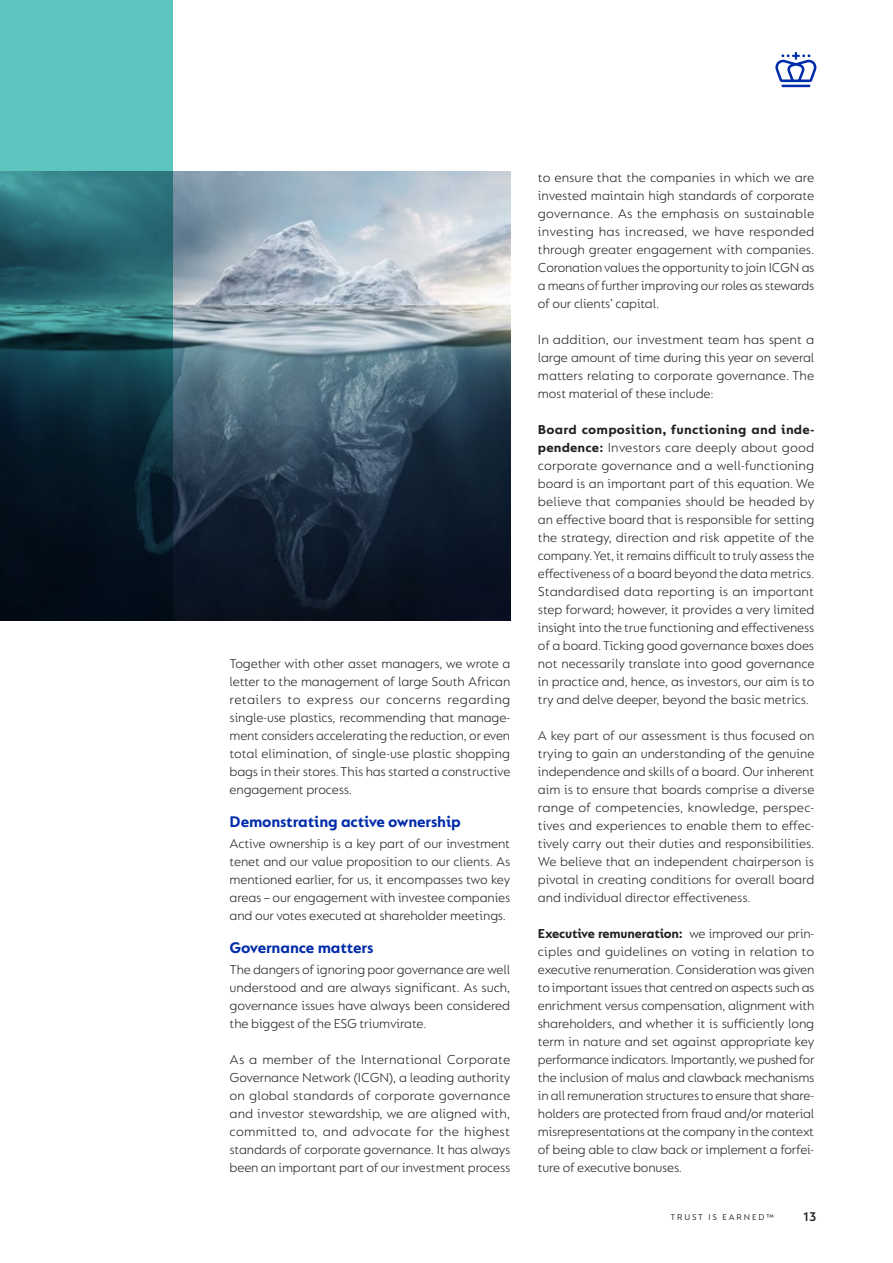
<style>
.page{position:relative;width:893px;height:1263px;background:#fff}
.page>*{position:absolute;margin:0;border:0;box-sizing:border-box;transform-origin:0 0}
.Subhead{font:700 16.5px "FS Lucas";letter-spacing:-.01em;color:#002baa}
.Body_Text{font:300 13.8px/18px "FS Lucas";letter-spacing:-.01em;color:#231f20;text-align:justify}
.t1{font:600 13.5px "FS Lucas";color:#231f20}
.t2{font:9px "FS Lucas";letter-spacing:.21em;color:#231f20}
.s1{font-weight:700}
</style>
<div class="page">
<svg style="left:775px;top:52px;width:42px;height:35px"></svg>
<img style="left:172px;top:172px;width:338px;height:449px">
<svg style="left:0;top:0;width:172px;height:621px;background:#296268"></svg>
<p class="Body_Text" style="left:230px;top:654px;width:282px">Together with other asset managers, we wrote a letter to the management of large South African retailers to express our concerns regarding single-use plastics, recommending that manage&shy;ment considers accelerating the reduction, or even total elimination, of single-use plastic shopping bags in their stores. This has started a constructive engagement process.</p>
<p class="Subhead" style="left:230px;top:812px;width:233px">Demonstrating active ownership</p>
<p class="Body_Text" style="left:230px;top:834px;width:282px">Active ownership is a key part of our investment tenet and our value proposition to our clients. As mentioned earlier, for us, it encompasses two key areas – our engagement with investee companies and our votes executed at shareholder meetings.</p>
<p class="Subhead" style="left:230px;top:938px;width:145px">Governance matters</p>
<p class="Body_Text" style="left:230px;top:960px;width:282px">The dangers of ignoring poor governance are well understood and are always significant. As such, governance issues have always been considered the biggest of the ESG triumvirate.</p>
<p class="Body_Text" style="left:230px;top:1050px;width:282px">As a member of the International Corporate Governance Network (ICGN), a leading authority on global standards of corporate governance and investor stewardship, we are aligned with, committed to, and advocate for the highest standards of corporate governance. It has always been an important part of our investment process</p>
<p class="Body_Text" style="left:538px;top:168px;width:278px">to ensure that the companies in which we are invested maintain high standards of corporate governance. As the emphasis on sustainable investing has increased, we have responded through greater engagement with companies.<br>Coronation values the opportunity to join ICGN as a means of further improving our roles as stewards of our clients’ capital.</p>
<p class="Body_Text" style="left:538px;top:330px;width:278px">In addition, our investment team has spent a large amount of time during this year on several matters relating to corporate governance. The most material of these include:</p>
<p class="Body_Text" style="left:538px;top:420px;width:278px"><span class="s1">Board composition, functioning and inde&shy;pendence:</span> Investors care deeply about good corporate governance and a well-functioning board is an important part of this equation. We believe that companies should be headed by an effective board that is responsible for setting the strategy, direction and risk appetite of the company. Yet, it remains difficult to truly assess the effectiveness of a board beyond the data metrics.<br>Standardised data reporting is an important step forward; however, it provides a very limited insight into the true functioning and effectiveness of a board. Ticking good governance boxes does not necessarily translate into good governance in practice and, hence, as investors, our aim is to try and delve deeper, beyond the basic metrics.</p>
<p class="Body_Text" style="left:538px;top:726px;width:278px">A key part of our assessment is thus focused on trying to gain an understanding of the genuine independence and skills of a board. Our inherent aim is to ensure that boards comprise a diverse range of competencies, knowledge, perspec&shy;tives and experiences to enable them to effec&shy;tively carry out their duties and responsibilities.<br>We believe that an independent chairperson is pivotal in creating conditions for overall board and individual director effectiveness.</p>
<p class="Body_Text" style="left:538px;top:924px;width:278px"><span class="s1">Executive remuneration:</span> we improved our prin&shy;ciples and guidelines on voting in relation to executive renumeration. Consideration was given to important issues that centred on aspects such as enrichment versus compensation, alignment with shareholders, and whether it is sufficiently long term in nature and set against appropriate key performance indicators. Importantly, we pushed for the inclusion of malus and clawback mechanisms in all remuneration structures to ensure that share&shy;holders are protected from fraud and/or material misrepresentations at the company in the context of being able to claw back or implement a forfei&shy;ture of executive bonuses.</p>
<p class="t2" style="left:670px;top:1211px;width:105px">TRUST IS EARNED™</p>
<p class="t1" style="left:803px;top:1209px;width:15px">13</p>
</div>
